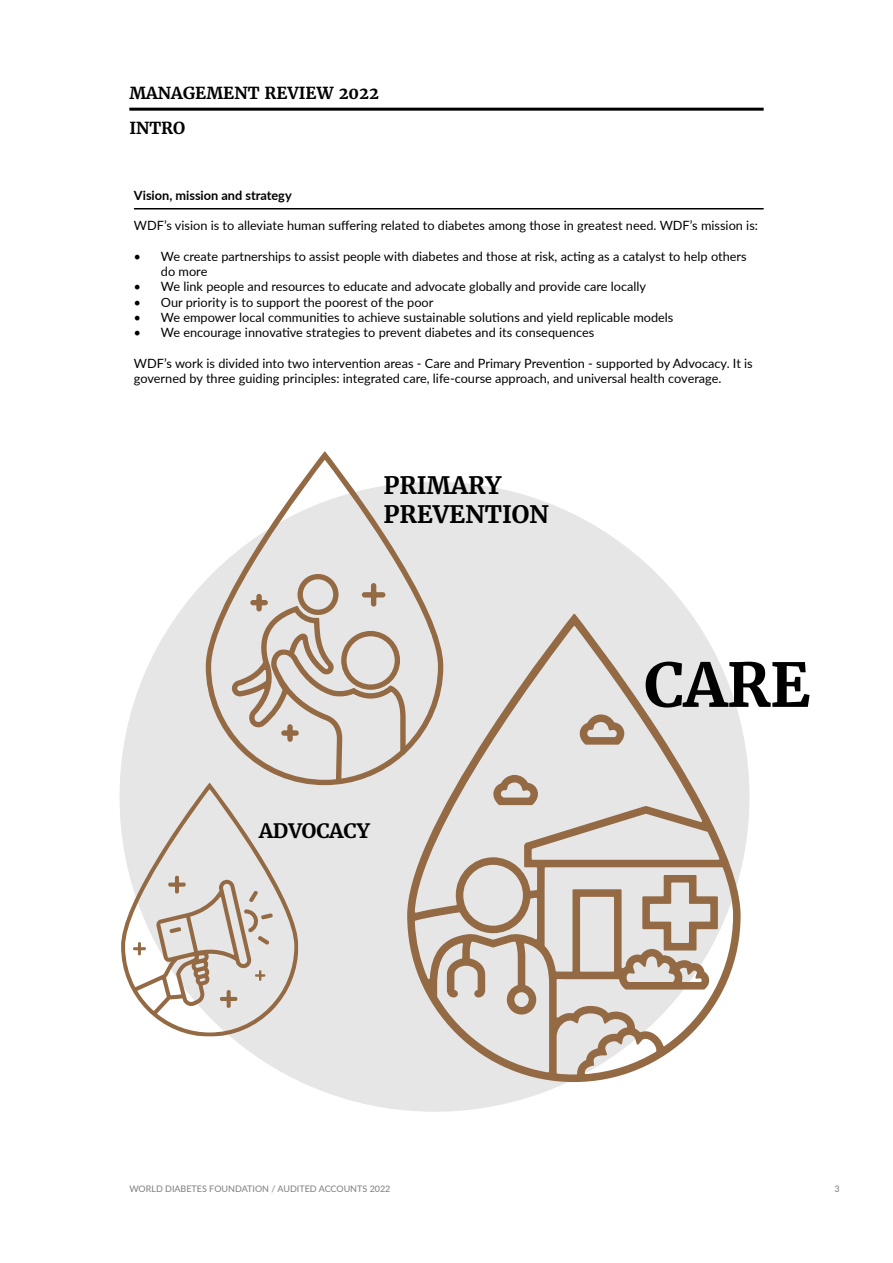
<style>
.page{position:relative;width:893px;height:1263px;background:#fff}
.page>*{position:absolute;margin:0;border:0;box-sizing:border-box;transform-origin:0 0}
.t1{font:700 60.3px "Merriweather";color:#000}
.t2{font:700 24px/28.8px "Merriweather";color:#000}
.t3{font:700 19.8px "Merriweather";color:#000}
.t4{font:700 16.5px/35.1px "Merriweather";color:#000}
.t5{font:12.75px/15.3px "Lato";color:#000}
.t6{font:700 12.75px "Lato";color:#000}
.t7{font:9px "Lato";color:#807c7a}
.s1{font-family:"Minion Pro";font-size:18px}
</style>
<div class="page">
<div style="left:119px;top:482px;width:630px;height:630px;background:#e6e6e6;border-radius:50%"></div>
<svg style="left:407px;top:614px;width:334px;height:468px"></svg>
<svg style="left:490px;top:775px;width:53px;height:30px"></svg>
<svg style="left:576px;top:714px;width:53px;height:31px"></svg>
<svg style="left:642px;top:875px;width:76px;height:75px"></svg>
<svg style="left:206px;top:451px;width:237px;height:334px"></svg>
<svg style="left:341px;top:631px;width:59px;height:59px"></svg>
<svg style="left:297px;top:574px;width:42px;height:41px"></svg>
<svg style="left:362px;top:583px;width:24px;height:24px"></svg>
<svg style="left:250px;top:594px;width:18px;height:18px"></svg>
<svg style="left:281px;top:724px;width:18px;height:18px"></svg>
<svg style="left:121px;top:783px;width:178px;height:254px"></svg>
<svg style="left:249px;top:890px;width:9px;height:12px"></svg>
<svg style="left:169px;top:927px;width:13px;height:6px"></svg>
<svg style="left:244px;top:909px;width:30px;height:35px"></svg>
<svg style="left:167px;top:875px;width:20px;height:19px"></svg>
<svg style="left:219px;top:989px;width:19px;height:20px"></svg>
<svg style="left:254px;top:970px;width:12px;height:11px"></svg>
<svg style="left:132px;top:941px;width:15px;height:15px"></svg>
<hr style="left:134px;top:208px;width:630px;height:1px;background:#000">
<hr style="left:129px;top:108px;width:635px;height:3px;background:#000">
<p class="t4" style="left:129px;top:76px;width:251px">MANAGEMENT REVIEW 2022<br>INTRO</p>
<p class="t6" style="left:134px;top:185px;width:159px">Vision, mission and strategy</p>
<p class="t5" style="left:134px;top:217px;width:626px">WDF’s vision is to alleviate human suffering related to diabetes among those in greatest need. WDF’s mission is:</p>
<p class="t5" style="left:161px;top:248px;width:587px;text-indent:-27px"><span class="s1">•</span> We create partnerships to assist people with diabetes and those at risk, acting as a catalyst to help others do more</p>
<p class="t5" style="left:134px;top:278px;width:514px"><span class="s1">•</span> We link people and resources to educate and advocate globally and provide care locally</p>
<p class="t5" style="left:134px;top:294px;width:301px"><span class="s1">•</span> Our priority is to support the poorest of the poor</p>
<p class="t5" style="left:134px;top:309px;width:541px"><span class="s1">•</span> We empower local communities to achieve sustainable solutions and yield replicable models</p>
<p class="t5" style="left:134px;top:324px;width:462px"><span class="s1">•</span> We encourage innovative strategies to prevent diabetes and its consequences</p>
<p class="t5" style="left:134px;top:355px;width:620px">WDF’s work is divided into two intervention areas - Care and Primary Prevention - supported by Advocacy. It is governed by three guiding principles: integrated care, life-course approach, and universal health coverage.</p>
<h2 class="t2" style="left:383px;top:471px;width:167px">PRIMARY<br>PREVENTION</h2>
<h3 class="t3" style="left:259px;top:818px;width:112px">ADVOCACY</h3>
<h1 class="t1" style="left:644px;top:646px;width:168px">CARE</h1>
<p class="t7" style="left:129px;top:1182px;width:263px">WORLD DIABETES FOUNDATION / AUDITED ACCOUNTS 2022</p>
<p class="t7" style="left:835px;top:1182px;width:7px">3</p>
</div>
